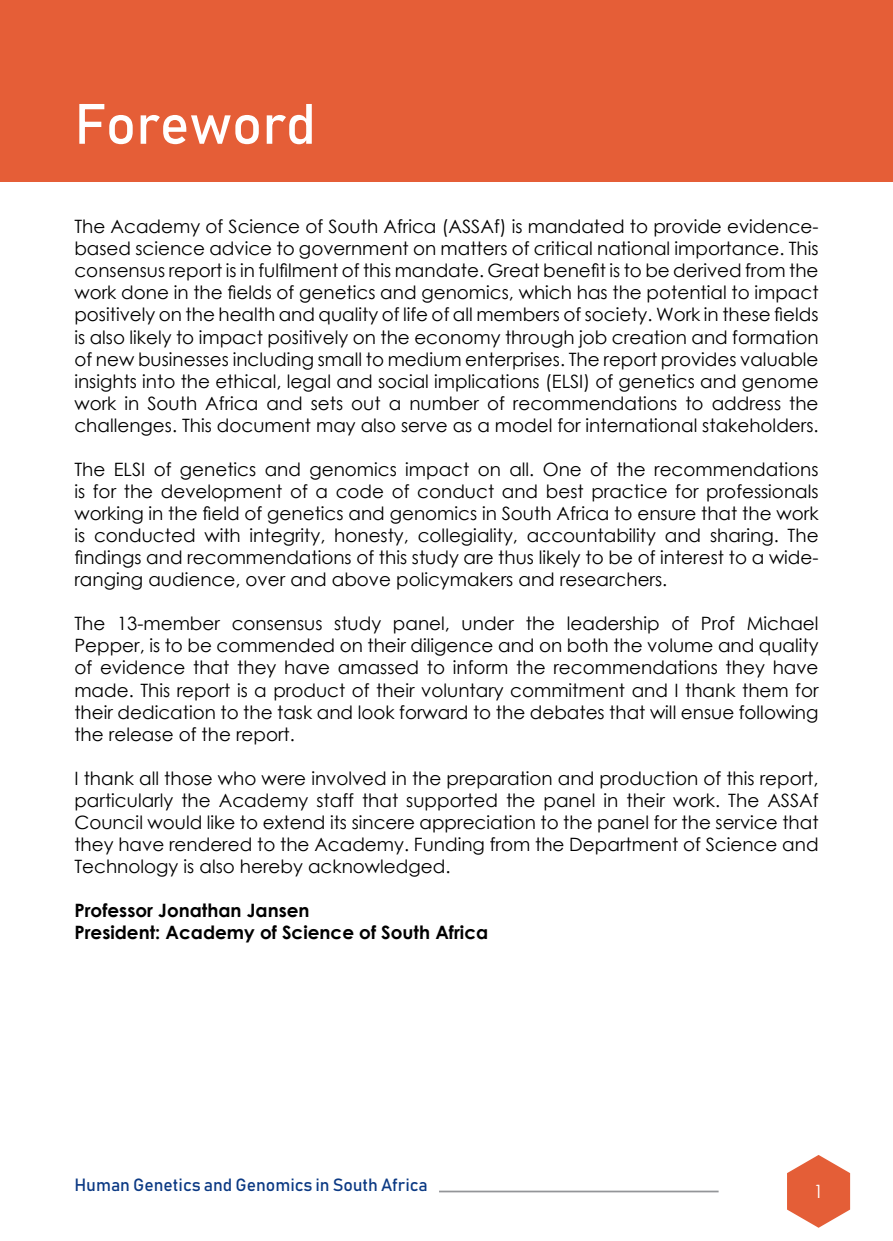
<style>
.page{position:relative;width:893px;height:1241px;background:#fff}
.page>*{position:absolute;margin:0;border:0;box-sizing:border-box;transform-origin:0 0}
.t1{font:56px "Bahnschrift";letter-spacing:-.01em;color:#fff}
.t2{font:18.38px/22.1px "Century Gothic";color:#000;text-align:justify}
.t3{font:700 18.38px/22.1px "Century Gothic";color:#000}
.t4{font:18.38px "Century Gothic";color:#fff}
.t5{font:17.5px "Bahnschrift";color:#0c3a84}
</style>
<div class="page">
<svg style="left:787px;top:1155px;width:63px;height:72px"></svg>
<hr style="left:439px;top:1190px;width:280px;height:2px;background:#939598">
<div style="left:0;top:0;width:893px;height:181px;background:#e55e37"></div>
<h1 class="t1" style="left:74px;top:89px;width:243px">Foreword</h1>
<p class="t2" style="left:74px;top:215px;width:746px">The Academy of Science of South Africa (ASSAf) is mandated to provide evidence&shy;based science advice to government on matters of critical national importance. This consensus report is in fulfilment of this mandate. Great benefit is to be derived from the work done in the fields of genetics and genomics, which has the potential to impact positively on the health and quality of life of all members of society. Work in these fields is also likely to impact positively on the economy through job creation and formation of new businesses including small to medium enterprises. The report provides valuable insights into the ethical, legal and social implications (ELSI) of genetics and genome work in South Africa and sets out a number of recommendations to address the challenges. This document may also serve as a model for international stakeholders.</p>
<p class="t2" style="left:74px;top:458px;width:746px">The ELSI of genetics and genomics impact on all. One of the recommendations is for the development of a code of conduct and best practice for professionals working in the field of genetics and genomics in South Africa to ensure that the work is conducted with integrity, honesty, collegiality, accountability and sharing. The findings and recommendations of this study are thus likely to be of interest to a wide&shy;ranging audience, over and above policymakers and researchers.</p>
<p class="t2" style="left:74px;top:612px;width:746px">The 13-member consensus study panel, under the leadership of Prof Michael Pepper, is to be commended on their diligence and on both the volume and quality of evidence that they have amassed to inform the recommendations they have made. This report is a product of their voluntary commitment and I thank them for their dedication to the task and look forward to the debates that will ensue following the release of the report.</p>
<p class="t2" style="left:74px;top:766px;width:746px">I thank all those who were involved in the preparation and production of this report, particularly the Academy staff that supported the panel in their work. The ASSAf Council would like to extend its sincere appreciation to the panel for the service that they have rendered to the Academy. Funding from the Department of Science and Technology is also hereby acknowledged.</p>
<p class="t3" style="left:74px;top:898px;width:415px">Professor Jonathan Jansen<br>President: Academy of Science of South Africa</p>
<p class="t5" style="left:74px;top:1173px;width:355px">Human Genetics and Genomics in South Africa</p>
<p class="t4" style="left:813px;top:1178px;width:12px">1</p>
</div>
